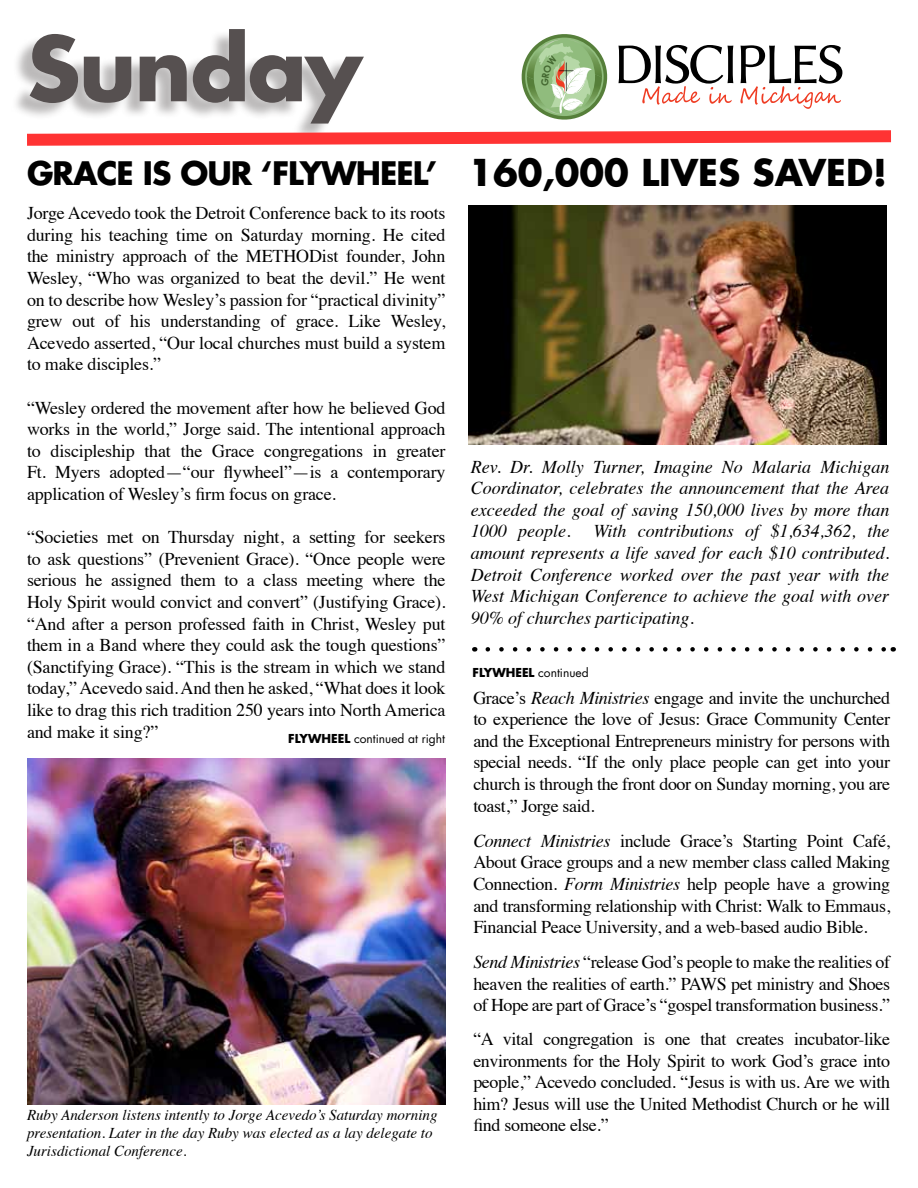
<style>
.page{position:relative;width:918px;height:1188px;background:#fff}
.page>*{position:absolute;margin:0;border:0;box-sizing:border-box;transform-origin:0 0}
.t1{font:700 87px "Futura";letter-spacing:-.02em;color:#565050}
.t2{font:700 36px "Futura";color:#000}
.t3{font:700 31.5px "Futura";letter-spacing:-.03em;color:#000}
.t4{font:18px/21.6px "Times";letter-spacing:-.02em;color:#000;text-align:justify}
.t5{font:italic 18px/21.6px "Times";color:#000;text-align:justify}
.t6{font:italic 15px/18px "Times";color:#000}
.t7{font:12px "Futura";color:#000}
.s1{font-weight:700}
.s2{font-style:italic}
</style>
<div class="page">
<svg style="left:488px;top:647px;width:398px;height:5px"></svg>
<img style="left:468px;top:206px;width:419px;height:239px">
<img style="left:27px;top:758px;width:419px;height:347px">
<svg style="left:16px;top:34px;width:875px;height:112px"></svg>
<h1 class="t1" style="left:27px;top:8px;width:337px">Sunday</h1>
<h3 class="t3" style="left:27px;top:152px;width:411px">GRACE IS OUR ‘FLYWHEEL’</h3>
<p class="t4" style="left:27px;top:201px;width:420px">Jorge Acevedo took the Detroit Conference back to its roots during his teaching time on Saturday morning. He cited the ministry approach of the METHODist founder, John Wesley, “Who was organized to beat the devil.” He went on to describe how Wesley’s passion for “practical divinity” grew out of his understanding of grace. Like Wesley, Acevedo asserted, “Our local churches must build a system to make disciples.”</p>
<p class="t4" style="left:27px;top:395px;width:420px">“Wesley ordered the movement after how he believed God works in the world,” Jorge said. The intentional approach to discipleship that the Grace congregations in greater Ft. Myers adopted—“our flywheel”—is a contemporary application of Wesley’s firm focus on grace.</p>
<p class="t4" style="left:27px;top:525px;width:420px">“Societies met on Thursday night, a setting for seekers to ask questions” (Prevenient Grace). “Once people were serious he assigned them to a class meeting where the Holy Spirit would convict and convert” (Justifying Grace). “And after a person professed faith in Christ, Wesley put them in a Band where they could ask the tough questions” (Sanctifying Grace). “This is the stream in which we stand today,” Acevedo said. And then he asked, “What does it look like to drag this rich tradition 250 years into North America and make it sing?”</p>
<p class="t7" style="left:288px;top:730px;width:158px"><span class="s1">FLYWHEEL</span> continued at right</p>
<p class="t6" style="left:27px;top:1105px;width:412px">Ruby Anderson listens intently to Jorge Acevedo’s Saturday morning presentation. Later in the day Ruby was elected as a lay delegate to<br>Jurisdictional Conference.</p>
<h2 class="t2" style="left:468px;top:148px;width:420px">160,000 LIVES SAVED!</h2>
<p class="t5" style="left:471px;top:455px;width:420px">Rev. Dr. Molly Turner, Imagine No Malaria Michigan Coordinator, celebrates the announcement that the Area exceeded the goal of saving 150,000 lives by more than 1000 people.</p>
<p class="t5" style="left:471px;top:519px;width:420px;text-indent:123px">With contributions of $1,634,362, the amount represents a life saved for each $10 contributed.<br>Detroit Conference worked over the past year with the West Michigan Conference to achieve the goal with over 90% of churches participating.</p>
<p class="t7" style="left:472px;top:664px;width:118px"><span class="s1">FLYWHEEL</span> continued</p>
<p class="t4" style="left:473px;top:685px;width:418px">Grace’s <span class="s2">Reach Ministries</span> engage and invite the unchurched to experience the love of Jesus: Grace Community Center and the Exceptional Entrepreneurs ministry for persons with special needs. “If the only place people can get into your church is through the front door on Sunday morning, you are toast,” Jorge said.</p>
<p class="t4" style="left:473px;top:828px;width:418px"><span class="s2">Connect Ministries</span> include Grace’s Starting Point Café, About Grace groups and a new member class called Making Connection. <span class="s2">Form Ministries</span> help people have a growing and transforming relationship with Christ: Walk to Emmaus, Financial Peace University, and a web-based audio Bible.</p>
<p class="t4" style="left:473px;top:950px;width:418px"><span class="s2">Send Ministries</span> “release God’s people to make the realities of heaven the realities of earth.” PAWS pet ministry and Shoes of Hope are part of Grace’s “gospel transformation business.”</p>
<p class="t4" style="left:473px;top:1027px;width:418px">“A vital congregation is one that creates incubator-like environments for the Holy Spirit to work God’s grace into people,” Acevedo concluded. “Jesus is with us. Are we with him? Jesus will use the United Methodist Church or he will find someone else.”</p>
</div>
